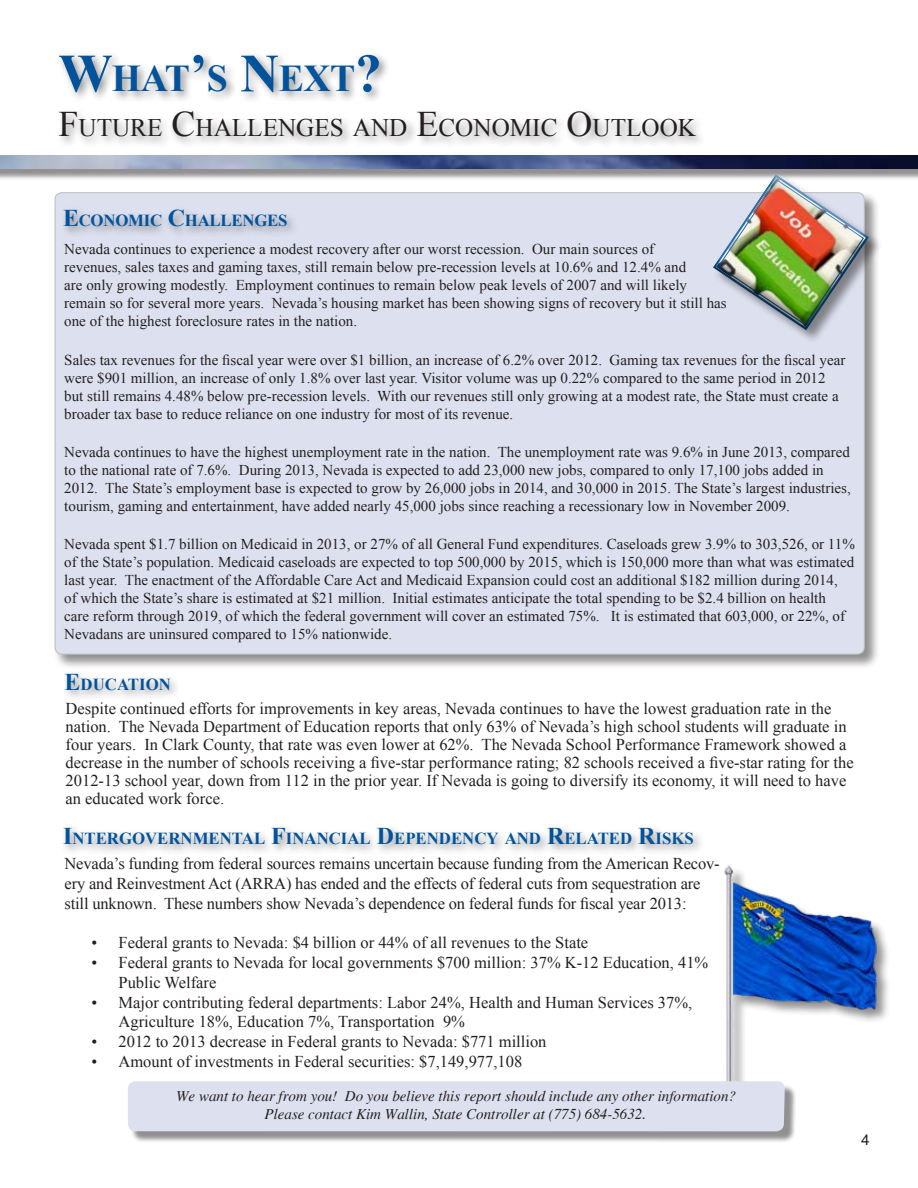
<style>
.page{position:relative;width:918px;height:1188px;background:#fff}
.page>*{position:absolute;margin:0;border:0;box-sizing:border-box;transform-origin:0 0}
.t1{font:700 37.8px "Times New Roman";letter-spacing:-.015em;color:#00539b}
.t2{font:25.2px "Times New Roman";color:#231f20}
.t3{font:700 16.8px "Times New Roman";color:#00539b}
.t4{font:16.5px/18px "Times New Roman";color:#231f20}
.t5{font:15px/18px "Times New Roman";color:#231f20}
.t6{font:italic 15px/18px "Times";color:#231f20;text-align:center}
.t7{font:15px "Helvetica";color:#231f20}
.s1{font-size:54px}
.s2{font-size:36px}
.s3{font-size:24px}
</style>
<div class="page">
<div style="left:0;top:158px;width:918px;height:22px;background:#231f20;opacity:.5"></div>
<img style="left:0;top:155px;width:918px;height:14px">
<div style="left:55px;top:51px;width:652px;height:98px;background:#231f20;opacity:.5"></div>
<div style="left:60px;top:824px;width:645px;height:32px;background:#231f20;opacity:.5"></div>
<div style="left:54px;top:191px;width:826px;height:479px;background:#231f20;opacity:.5"></div>
<div style="left:55px;top:193px;width:809px;height:461px;background:#dde1ef;border-radius:7px"></div>
<div style="left:60px;top:205px;width:239px;height:33px;background:#231f20;opacity:.5"></div>
<div style="left:62px;top:669px;width:119px;height:33px;background:#231f20;opacity:.5"></div>
<div style="left:725px;top:866px;width:166px;height:240px;background:#231f20;opacity:.5"></div>
<img style="left:724px;top:865px;width:158px;height:226px">
<div style="left:130px;top:1084px;width:666px;height:59px;background:#231f20;opacity:.5"></div>
<svg style="left:128px;top:970px;width:658px;height:162px"></svg>
<img style="left:699px;top:159px;width:183px;height:186px">
<h1 class="t1" style="left:58px;top:53px;width:325px"><span class="s1">W</span>HAT<span class="s1">’</span>S <span class="s1">N</span>EXT<span class="s1">?</span></h1>
<h2 class="t2" style="left:58px;top:111px;width:639px"><span class="s2">F</span>UTURE <span class="s2">C</span>HALLENGES AND <span class="s2">E</span>CONOMIC <span class="s2">O</span>UTLOOK</h2>
<p class="t3" style="left:63px;top:208px;width:226px"><span class="s3">E</span>CONOMIC <span class="s3">C</span>HALLENGES</p>
<p class="t5" style="left:64px;top:240px;width:664px">Nevada continues to experience a modest recovery after our worst recession. Our main sources of<br>revenues, sales taxes and gaming taxes, still remain below pre-recession levels at 10.6% and 12.4% and<br>are only growing modestly. Employment continues to remain below peak levels of 2007 and will likely remain so for several more years. Nevada’s housing market has been showing signs of recovery but it still has one of the highest foreclosure rates in the nation.</p>
<p class="t5" style="left:64px;top:350px;width:783px">Sales tax revenues for the fiscal year were over $1 billion, an increase of 6.2% over 2012. Gaming tax revenues for the fiscal year were $901 million, an increase of only 1.8% over last year. Visitor volume was up 0.22% compared to the same period in 2012 but still remains 4.48% below pre-recession levels. With our revenues still only growing at a modest rate, the State must create a broader tax base to reduce reliance on one industry for most of its revenue.</p>
<p class="t5" style="left:64px;top:443px;width:788px">Nevada continues to have the highest unemployment rate in the nation. The unemployment rate was 9.6% in June 2013, compared to the national rate of 7.6%. During 2013, Nevada is expected to add 23,000 new jobs, compared to only 17,100 jobs added in 2012. The State’s employment base is expected to grow by 26,000 jobs in 2014, and 30,000 in 2015. The State’s largest industries, tourism, gaming and entertainment, have added nearly 45,000 jobs since reaching a recessionary low in November 2009.</p>
<p class="t5" style="left:64px;top:535px;width:792px">Nevada spent $1.7 billion on Medicaid in 2013, or 27% of all General Fund expenditures. Caseloads grew 3.9% to 303,526, or 11% of the State’s population. Medicaid caseloads are expected to top 500,000 by 2015, which is 150,000 more than what was estimated last year. The enactment of the Affordable Care Act and Medicaid Expansion could cost an additional $182 million during 2014,<br>of which the State’s share is estimated at $21 million. Initial estimates anticipate the total spending to be $2.4 billion on health<br>care reform through 2019, of which the federal government will cover an estimated 75%. It is estimated that 603,000, or 22%, of Nevadans are uninsured compared to 15% nationwide.</p>
<p class="t3" style="left:65px;top:672px;width:107px"><span class="s3">E</span>DUCATION</p>
<p class="t4" style="left:66px;top:700px;width:790px">Despite continued efforts for improvements in key areas, Nevada continues to have the lowest graduation rate in the nation. The Nevada Department of Education reports that only 63% of Nevada’s high school students will graduate in four years. In Clark County, that rate was even lower at 62%. The Nevada School Performance Framework showed a decrease in the number of schools receiving a five-star performance rating; 82 schools received a five-star rating for the 2012-13 school year, down from 112 in the prior year. If Nevada is going to diversify its economy, it will need to have an educated work force.</p>
<p class="t3" style="left:63px;top:827px;width:413px"><span class="s3">I</span>NTERGOVERNMENTAL <span class="s3">F</span>INANCIAL <span class="s3">D</span>EPENDENCY</p>
<p class="t3" style="left:505px;top:827px;width:191px">AND <span class="s3">R</span>ELATED <span class="s3">R</span>ISKS</p>
<p class="t4" style="left:65px;top:853px;width:657px;line-height:19.8px">Nevada’s funding from federal sources remains uncertain because funding from the American Recov&shy;ery and Reinvestment Act (ARRA) has ended and the effects of federal cuts from sequestration are still unknown. These numbers show Nevada’s dependence on federal funds for fiscal year 2013:</p>
<p class="t4" style="left:92px;top:933px;width:498px">• Federal grants to Nevada: $4 billion or 44% of all revenues to the State</p>
<p class="t4" style="left:119px;top:952px;width:591px;line-height:19.8px;text-indent:-27px">• Federal grants to Nevada for local governments $700 million: 37% K-12 Education, 41%<br>Public Welfare</p>
<p class="t4" style="left:119px;top:992px;width:575px;line-height:19.8px;text-indent:-27px">• Major contributing federal departments: Labor 24%, Health and Human Services 37%,<br>Agriculture 18%, Education 7%, Transportation 9%</p>
<p class="t4" style="left:92px;top:1032px;width:457px">• 2012 to 2013 decrease in Federal grants to Nevada: $771 million</p>
<p class="t4" style="left:92px;top:1052px;width:432px">• Amount of investments in Federal securities: $7,149,977,108</p>
<p class="t6" style="left:176px;top:1087px;width:561px">We want to hear from you! Do you believe this report should include any other information?<br>Please contact Kim Wallin, State Controller at (775) 684-5632.</p>
<p class="t7" style="left:861px;top:1131px;width:10px">4</p>
</div>
